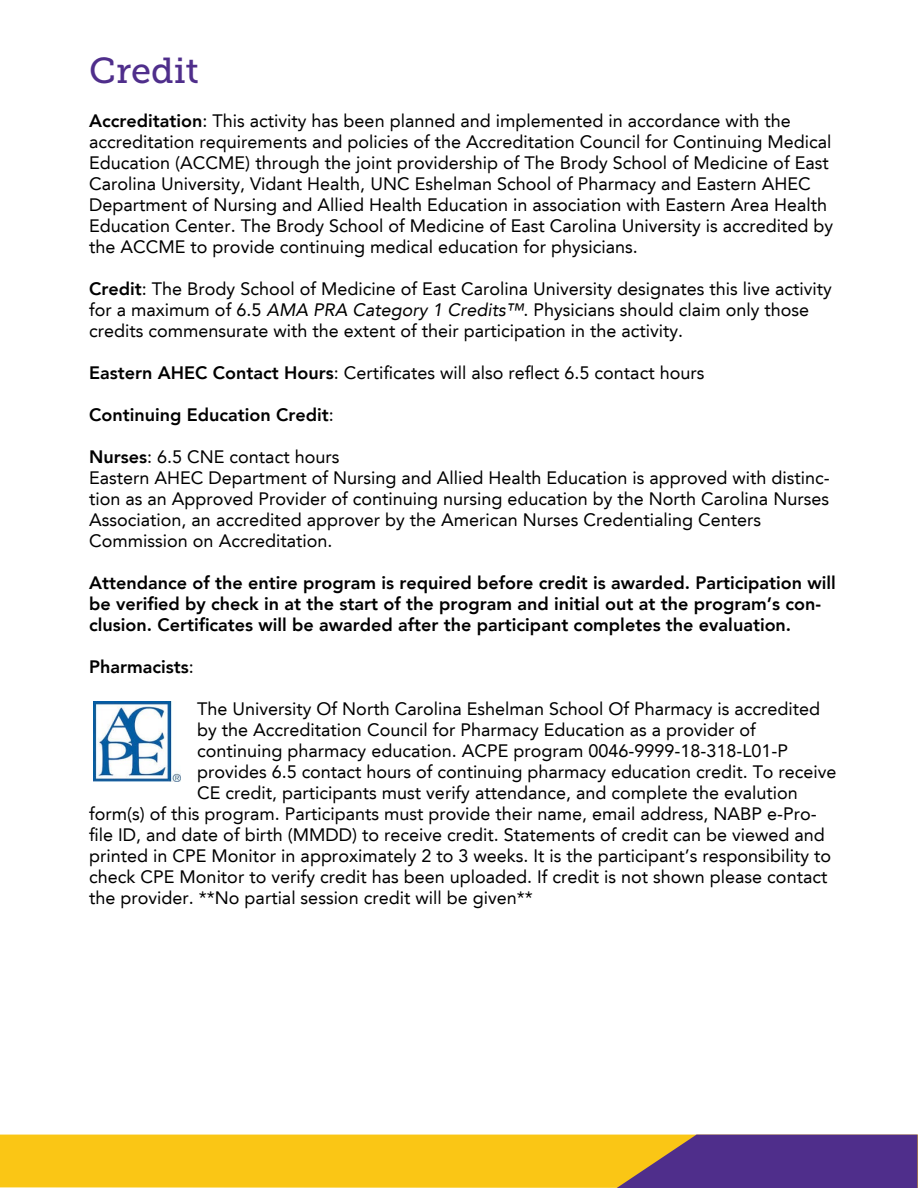
<style>
.page{position:relative;width:918px;height:1188px;background:#fff}
.page>*{position:absolute;margin:0;border:0;box-sizing:border-box;transform-origin:0 0}
.t1{font:36px "Museo Slab 500";color:#4f2e8b}
.t2{font:18px/21px "Avenir LT";color:#000}
.t3{font:800 18px/21px "Avenir LT";color:#000}
.s1{font-weight:800}
.s2{font-style:italic}
.s3{font-weight:400}
</style>
<div class="page">
<div style="left:0;top:1135px;width:617px;height:53px;background:#fac615"></div>
<svg style="left:617px;top:1135px;width:301px;height:53px"></svg>
<img style="left:94px;top:701px;width:86px;height:81px">
<p class="t1" style="left:89px;top:51px;width:111px">Credit</p>
<p class="t2" style="left:89px;top:110px;width:746px"><span class="s1">Accreditation</span>: This activity has been planned and implemented in accordance with the accreditation requirements and policies of the Accreditation Council for Continuing Medical Education (ACCME) through the joint providership of The Brody School of Medicine of East Carolina University, Vidant Health, UNC Eshelman School of Pharmacy and Eastern AHEC Department of Nursing and Allied Health Education in association with Eastern Area Health Education Center. The Brody School of Medicine of East Carolina University is accredited by the ACCME to provide continuing medical education for physicians.</p>
<p class="t2" style="left:89px;top:278px;width:744px"><span class="s1">Credit</span>: The Brody School of Medicine of East Carolina University designates this live activity for a maximum of 6.5 <span class="s2">AMA PRA Category 1 Credits™</span>. Physicians should claim only those credits commensurate with the extent of their participation in the activity.</p>
<p class="t2" style="left:89px;top:362px;width:617px"><span class="s1">Eastern AHEC Contact Hours</span>: Certificates will also reflect 6.5 contact hours</p>
<p class="t3" style="left:89px;top:404px;width:246px">Continuing Education Credit<span class="s3">:</span></p>
<p class="t2" style="left:89px;top:446px;width:252px"><span class="s1">Nurses</span>: 6.5 CNE contact hours</p>
<p class="t2" style="left:89px;top:467px;width:742px;text-align:justify">Eastern AHEC Department of Nursing and Allied Health Education is approved with distinc&shy;tion as an Approved Provider of continuing nursing education by the North Carolina Nurses Association, an accredited approver by the American Nurses Credentialing Centers</p>
<p class="t2" style="left:89px;top:530px;width:245px">Commission on Accreditation.</p>
<p class="t3" style="left:89px;top:572px;width:748px">Attendance of the entire program is required before credit is awarded. Participation will be verified by check in at the start of the program and initial out at the program’s con&shy;clusion. Certificates will be awarded after the participant completes the evaluation.</p>
<p class="t3" style="left:89px;top:656px;width:106px">Pharmacists<span class="s3">:</span></p>
<p class="t2" style="left:197px;top:698px;width:625px">The University Of North Carolina Eshelman School Of Pharmacy is accredited by the Accreditation Council for Pharmacy Education as a provider of</p>
<p class="t2" style="left:197px;top:740px;width:592px">continuing pharmacy education. ACPE program 0046-9999-18-318-L01-P</p>
<p class="t2" style="left:197px;top:761px;width:641px">provides 6.5 contact hours of continuing pharmacy education credit. To receive</p>
<p class="t2" style="left:197px;top:782px;width:602px">CE credit, participants must verify attendance, and complete the evalution</p>
<p class="t2" style="left:89px;top:803px;width:729px">form(s) of this program. Participants must provide their name, email address, NABP e-Pro-</p>
<p class="t2" style="left:89px;top:824px;width:737px">file ID, and date of birth (MMDD) to receive credit. Statements of credit can be viewed and</p>
<p class="t2" style="left:89px;top:845px;width:743px">printed in CPE Monitor in approximately 2 to 3 weeks. It is the participant’s responsibility to</p>
<p class="t2" style="left:89px;top:866px;width:740px">check CPE Monitor to verify credit has been uploaded. If credit is not shown please contact</p>
<p class="t2" style="left:89px;top:887px;width:445px">the provider. **No partial session credit will be given**</p>
</div>
